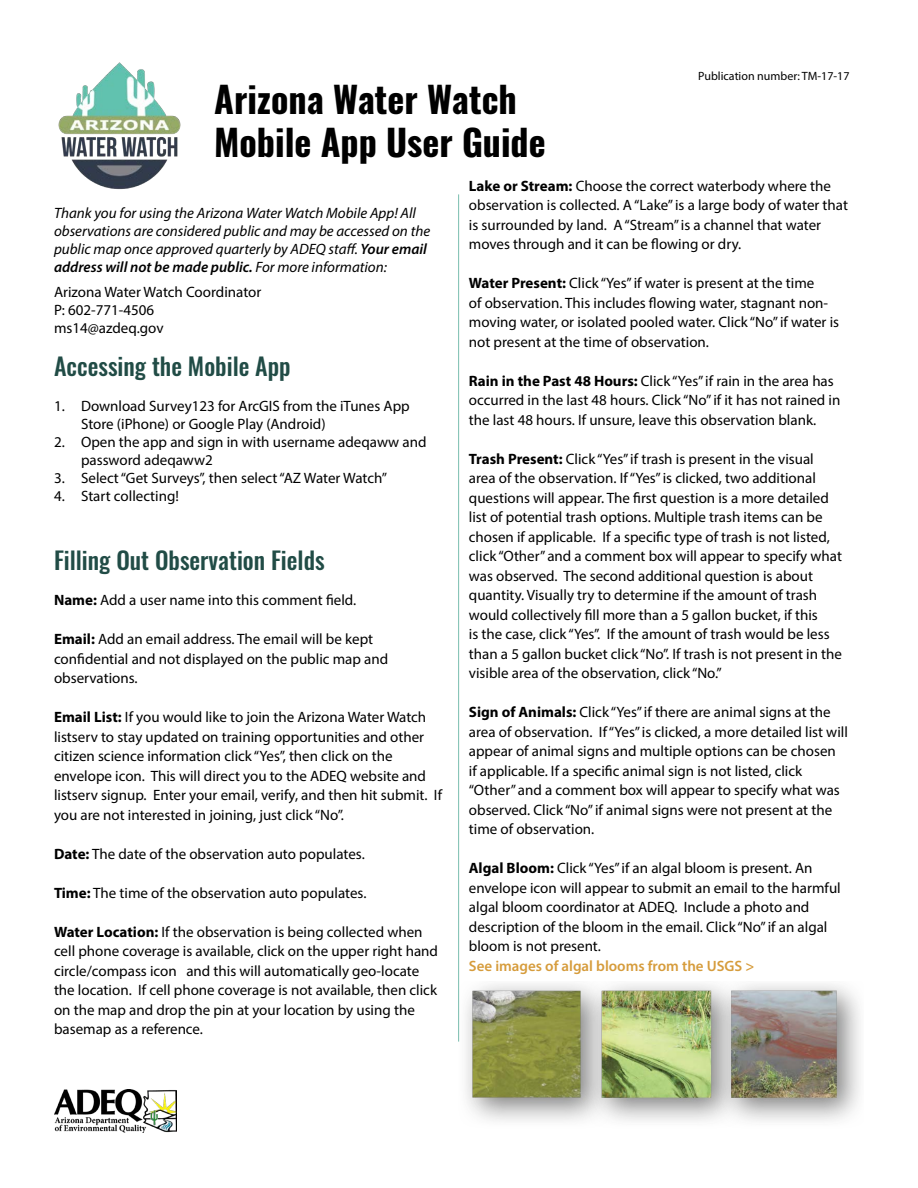
<style>
.page{position:relative;width:918px;height:1188px;background:#fff}
.page>*{position:absolute;margin:0;border:0;box-sizing:border-box;transform-origin:0 0}
.t1{font:700 36px/43.2px "Oswald";color:#000}
.t2{font:500 24px "Oswald";color:#214c46}
.t3{font:15px/19.5px "Myriad Pro";color:#000}
.t4{font:italic 15px/18px "Myriad Pro";color:#000}
.t5{font:600 15px "Myriad Pro";color:#d69c3c}
.t6{font:12px "Myriad Pro";color:#000}
.s1{font-weight:600}
.s2{font-weight:700}
</style>
<div class="page">
<img style="left:54px;top:1090px;width:122px;height:42px">
<img style="left:58px;top:62px;width:123px;height:128px">
<hr style="left:458px;top:194px;width:1px;height:848px;background:#79beaf">
<img style="left:458px;top:982px;width:127px;height:139px">
<img style="left:585px;top:984px;width:130px;height:137px">
<img style="left:715px;top:984px;width:145px;height:137px">
<h1 class="t1" style="left:214px;top:80px;width:333px">Arizona Water Watch<br>Mobile App User Guide</h1>
<p class="t6" style="left:698px;top:68px;width:153px">Publication number: TM-17-17</p>
<p class="t4" style="left:54px;top:203px;width:378px">Thank you for using the Arizona Water Watch Mobile App! All observations are considered public and may be accessed on the public map once approved quarterly by ADEQ staff. <span class="s1">Your email address will not be made public.</span> For more information:</p>
<p class="t3" style="left:54px;top:283px;width:209px;line-height:18px">Arizona Water Watch Coordinator<br>P: 602-771-4506 ms14@azdeq.gov</p>
<h2 class="t2" style="left:54px;top:354px;width:238px">Accessing the Mobile App</h2>
<p class="t3" style="left:81px;top:397px;width:330px;line-height:18px;text-indent:-27px">1. Download Survey123 for ArcGIS from the iTunes App<br>Store (iPhone) or Google Play (Android)</p>
<p class="t3" style="left:81px;top:433px;width:347px;line-height:18px;text-indent:-27px">2. Open the app and sign in with username adeqaww and password adeqaww2</p>
<p class="t3" style="left:54px;top:468px;width:335px">3. Select “Get Surveys”, then select “AZ Water Watch”</p>
<p class="t3" style="left:54px;top:486px;width:126px">4. Start collecting!</p>
<h2 class="t2" style="left:54px;top:548px;width:272px">Filling Out Observation Fields</h2>
<p class="t3" style="left:54px;top:590px;width:304px"><span class="s2">Name:</span> Add a user name into this comment field.</p>
<p class="t3" style="left:54px;top:629px;width:336px"><span class="s2">Email:</span> Add an email address. The email will be kept confidential and not displayed on the public map and observations.</p>
<p class="t3" style="left:54px;top:707px;width:390px"><span class="s2">Email List:</span> If you would like to join the Arizona Water Watch listserv to stay updated on training opportunities and other citizen science information click “Yes”, then click on the envelope icon. This will direct you to the ADEQ website and listserv signup. Enter your email, verify, and then hit submit. If you are not interested in joining, just click “No”.</p>
<p class="t3" style="left:54px;top:844px;width:312px"><span class="s2">Date:</span> The date of the observation auto populates.</p>
<p class="t3" style="left:54px;top:883px;width:314px"><span class="s2">Time:</span> The time of the observation auto populates.</p>
<p class="t3" style="left:54px;top:922px;width:386px"><span class="s2">Water Location:</span> If the observation is being collected when cell phone coverage is available, click on the upper right hand circle/compass icon and this will automatically geo-locate the location. If cell phone coverage is not available, then click on the map and drop the pin at your location by using the basemap as a reference.</p>
<p class="t3" style="left:469px;top:176px;width:381px"><span class="s2">Lake or Stream:</span> Choose the correct waterbody where the observation is collected. A “Lake” is a large body of water that is surrounded by land. A “Stream” is a channel that water moves through and it can be flowing or dry.</p>
<p class="t3" style="left:469px;top:273px;width:372px"><span class="s2">Water Present:</span> Click “Yes” if water is present at the time<br>of observation. This includes flowing water, stagnant non&shy;moving water, or isolated pooled water. Click “No” if water is not present at the time of observation.</p>
<p class="t3" style="left:469px;top:371px;width:373px"><span class="s2">Rain in the Past 48 Hours:</span> Click “Yes” if rain in the area has occurred in the last 48 hours. Click “No” if it has not rained in the last 48 hours. If unsure, leave this observation blank.</p>
<p class="t3" style="left:469px;top:449px;width:375px"><span class="s2">Trash Present:</span> Click “Yes” if trash is present in the visual area of the observation. If “Yes” is clicked, two additional questions will appear. The first question is a more detailed list of potential trash options. Multiple trash items can be chosen if applicable. If a specific type of trash is not listed, click “Other” and a comment box will appear to specify what was observed. The second additional question is about quantity. Visually try to determine if the amount of trash would collectively fill more than a 5 gallon bucket, if this<br>is the case, click “Yes”. If the amount of trash would be less than a 5 gallon bucket click “No”. If trash is not present in the visible area of the observation, click “No.”</p>
<p class="t3" style="left:469px;top:702px;width:381px"><span class="s2">Sign of Animals:</span> Click “Yes” if there are animal signs at the area of observation. If “Yes” is clicked, a more detailed list will appear of animal signs and multiple options can be chosen<br>if applicable. If a specific animal sign is not listed, click “Other” and a comment box will appear to specify what was observed. Click “No” if animal signs were not present at the time of observation.</p>
<p class="t3" style="left:469px;top:858px;width:373px"><span class="s2">Algal Bloom:</span> Click “Yes” if an algal bloom is present. An envelope icon will appear to submit an email to the harmful algal bloom coordinator at ADEQ. Include a photo and description of the bloom in the email. Click “No” if an algal bloom is not present.</p>
<p class="t5" style="left:469px;top:956px;width:287px">See images of algal blooms from the USGS &gt;</p>
</div>
